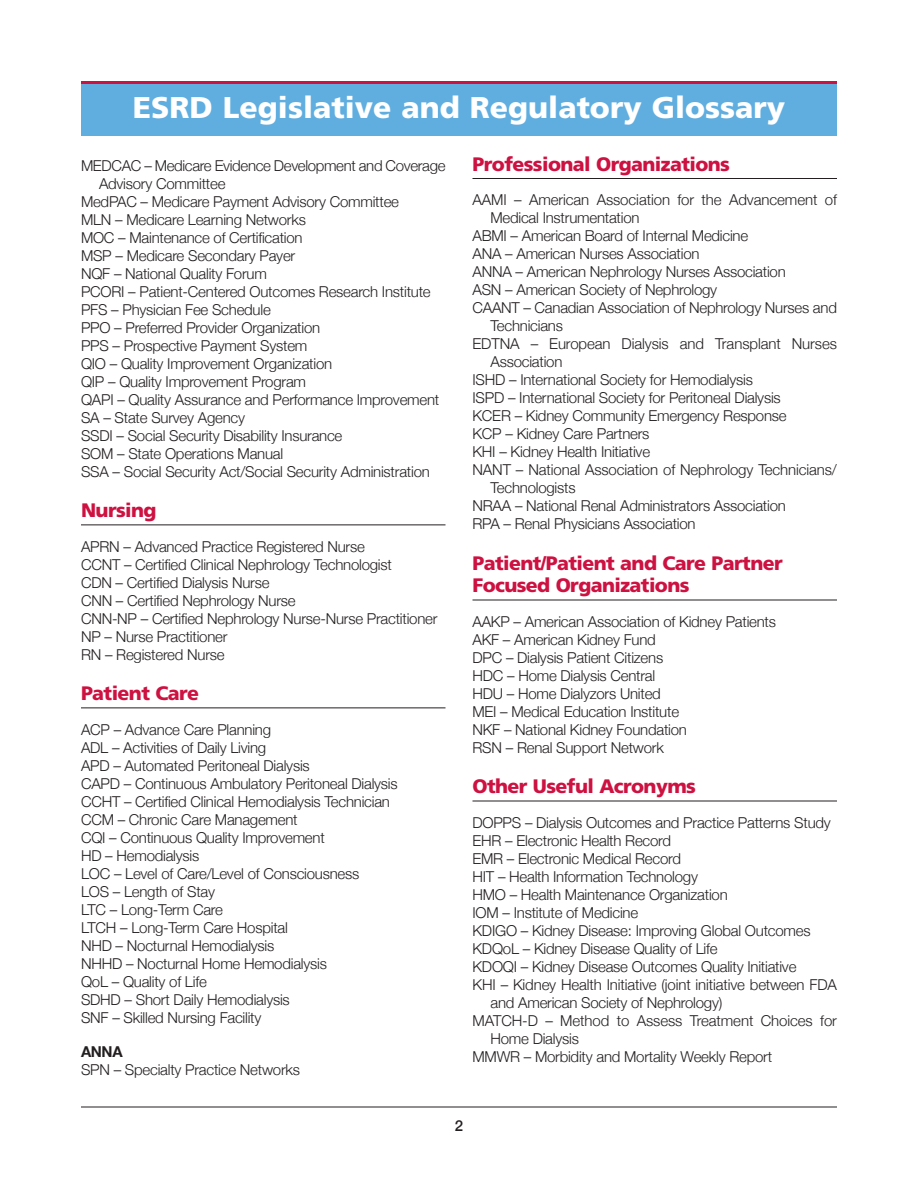
<style>
.page{position:relative;width:918px;height:1188px;background:#fff}
.page>*{position:absolute;margin:0;border:0;box-sizing:border-box;transform-origin:0 0}
.t1{font:900 30px "Frutiger";color:#fff}
.t2{font:900 19.5px/22.5px "Frutiger";letter-spacing:-.03em;color:#cd1141}
.t3{font:300 15px/18px "Helvetica Neue";letter-spacing:-.015em;color:#231f20}
.t4{font:700 15px "Helvetica Neue";color:#231f20}
.t5{font:500 15px "Helvetica Neue";color:#231f20}
</style>
<div class="page">
<div style="left:81px;top:81px;width:756px;height:54px;background:#60aee0"></div>
<hr style="left:81px;top:81px;width:756px;height:3px;background:#cd1141">
<hr style="left:81px;top:1107px;width:756px;height:1px;background:#231f20">
<hr style="left:81px;top:525px;width:365px;height:1px;background:#231f20">
<hr style="left:81px;top:708px;width:365px;height:1px;background:#231f20">
<hr style="left:472px;top:178px;width:365px;height:1px;background:#231f20">
<hr style="left:472px;top:600px;width:365px;height:1px;background:#231f20">
<hr style="left:472px;top:801px;width:365px;height:1px;background:#231f20">
<h1 class="t1" style="left:133px;top:95px;width:654px">ESRD Legislative and Regulatory Glossary</h1>
<p class="t3" style="left:81px;top:156px;width:366px">MEDCAC – Medicare Evidence Development and Coverage</p>
<p class="t3" style="left:99px;top:174px;width:128px">Advisory Committee</p>
<p class="t3" style="left:81px;top:192px;width:320px">MedPAC – Medicare Payment Advisory Committee</p>
<p class="t3" style="left:81px;top:210px;width:226px">MLN – Medicare Learning Networks</p>
<p class="t3" style="left:81px;top:228px;width:223px">MOC – Maintenance of Certification</p>
<p class="t3" style="left:81px;top:246px;width:216px">MSP – Medicare Secondary Payer</p>
<p class="t3" style="left:81px;top:264px;width:187px">NQF – National Quality Forum</p>
<p class="t3" style="left:81px;top:282px;width:351px">PCORI – Patient-Centered Outcomes Research Institute</p>
<p class="t3" style="left:81px;top:300px;width:191px">PFS – Physician Fee Schedule</p>
<p class="t3" style="left:81px;top:318px;width:241px">PPO – Preferred Provider Organization</p>
<p class="t3" style="left:81px;top:336px;width:228px">PPS – Prospective Payment System</p>
<p class="t3" style="left:81px;top:354px;width:253px">QIO – Quality Improvement Organization</p>
<p class="t3" style="left:81px;top:372px;width:227px">QIP – Quality Improvement Program</p>
<p class="t3" style="left:81px;top:390px;width:360px">QAPI – Quality Assurance and Performance Improvement</p>
<p class="t3" style="left:81px;top:408px;width:166px">SA – State Survey Agency</p>
<p class="t3" style="left:81px;top:426px;width:263px">SSDI – Social Security Disability Insurance</p>
<p class="t3" style="left:81px;top:444px;width:204px">SOM – State Operations Manual</p>
<p class="t3" style="left:81px;top:462px;width:350px">SSA – Social Security Act/Social Security Administration</p>
<h2 class="t2" style="left:81px;top:500px;width:77px">Nursing</h2>
<p class="t3" style="left:81px;top:537px;width:358px">APRN – Advanced Practice Registered Nurse<br>CCNT – Certified Clinical Nephrology Technologist<br>CDN – Certified Dialysis Nurse<br>CNN – Certified Nephrology Nurse<br>CNN-NP – Certified Nephrology Nurse-Nurse Practitioner NP – Nurse Practitioner<br>RN – Registered Nurse</p>
<h2 class="t2" style="left:81px;top:683px;width:120px">Patient Care</h2>
<p class="t3" style="left:81px;top:720px;width:318px">ACP – Advance Care Planning<br>ADL – Activities of Daily Living<br>APD – Automated Peritoneal Dialysis<br>CAPD – Continuous Ambulatory Peritoneal Dialysis<br>CCHT – Certified Clinical Hemodialysis Technician<br>CCM – Chronic Care Management<br>CQI – Continuous Quality Improvement<br>HD – Hemodialysis<br>LOC – Level of Care/Level of Consciousness<br>LOS – Length of Stay<br>LTC – Long-Term Care<br>LTCH – Long-Term Care Hospital<br>NHD – Nocturnal Hemodialysis<br>NHHD – Nocturnal Home Hemodialysis<br>QoL – Quality of Life<br>SDHD – Short Daily Hemodialysis<br>SNF – Skilled Nursing Facility</p>
<p class="t4" style="left:81px;top:1042px;width:43px">ANNA</p>
<p class="t3" style="left:81px;top:1060px;width:220px">SPN – Specialty Practice Networks</p>
<h2 class="t2" style="left:472px;top:154px;width:259px">Professional Organizations</h2>
<p class="t3" style="left:472px;top:190px;width:366px">AAMI – American Association for the Advancement of</p>
<p class="t3" style="left:490px;top:208px;width:151px">Medical Instrumentation</p>
<p class="t3" style="left:472px;top:226px;width:277px">ABMI – American Board of Internal Medicine</p>
<p class="t3" style="left:472px;top:244px;width:229px">ANA – American Nurses Association</p>
<p class="t3" style="left:472px;top:262px;width:315px">ANNA – American Nephrology Nurses Association</p>
<p class="t3" style="left:472px;top:280px;width:246px">ASN – American Society of Nephrology</p>
<p class="t3" style="left:472px;top:298px;width:366px">CAANT – Canadian Association of Nephrology Nurses and</p>
<p class="t3" style="left:490px;top:316px;width:74px">Technicians</p>
<p class="t3" style="left:472px;top:334px;width:366px">EDTNA – European Dialysis and Transplant Nurses</p>
<p class="t3" style="left:490px;top:352px;width:73px">Association</p>
<p class="t3" style="left:472px;top:370px;width:282px">ISHD – International Society for Hemodialysis</p>
<p class="t3" style="left:472px;top:388px;width:310px">ISPD – International Society for Peritoneal Dialysis</p>
<p class="t3" style="left:472px;top:406px;width:316px">KCER – Kidney Community Emergency Response</p>
<p class="t3" style="left:472px;top:424px;width:178px">KCP – Kidney Care Partners</p>
<p class="t3" style="left:472px;top:442px;width:179px">KHI – Kidney Health Initiative</p>
<p class="t3" style="left:472px;top:460px;width:366px">NANT – National Association of Nephrology Technicians/</p>
<p class="t3" style="left:490px;top:478px;width:87px">Technologists</p>
<p class="t3" style="left:472px;top:496px;width:315px">NRAA – National Renal Administrators Association</p>
<p class="t3" style="left:472px;top:514px;width:225px">RPA – Renal Physicians Association</p>
<h2 class="t2" style="left:472px;top:553px;width:312px">Patient/Patient and Care Partner<br>Focused Organizations</h2>
<p class="t3" style="left:472px;top:612px;width:305px">AAKP – American Association of Kidney Patients<br>AKF – American Kidney Fund<br>DPC – Dialysis Patient Citizens<br>HDC – Home Dialysis Central<br>HDU – Home Dialyzors United<br>MEI – Medical Education Institute<br>NKF – National Kidney Foundation<br>RSN – Renal Support Network</p>
<h2 class="t2" style="left:472px;top:777px;width:225px">Other Useful Acronyms</h2>
<p class="t3" style="left:472px;top:813px;width:360px">DOPPS – Dialysis Outcomes and Practice Patterns Study</p>
<p class="t3" style="left:472px;top:831px;width:200px">EHR – Electronic Health Record</p>
<p class="t3" style="left:472px;top:849px;width:210px">EMR – Electronic Medical Record</p>
<p class="t3" style="left:472px;top:867px;width:227px">HIT – Health Information Technology</p>
<p class="t3" style="left:472px;top:885px;width:257px">HMO – Health Maintenance Organization</p>
<p class="t3" style="left:472px;top:903px;width:167px">IOM – Institute of Medicine</p>
<p class="t3" style="left:472px;top:921px;width:340px">KDIGO – Kidney Disease: Improving Global Outcomes</p>
<p class="t3" style="left:472px;top:939px;width:247px">KDQoL – Kidney Disease Quality of Life</p>
<p class="t3" style="left:472px;top:957px;width:325px">KDOQI – Kidney Disease Outcomes Quality Initiative</p>
<p class="t3" style="left:472px;top:975px;width:366px">KHI – Kidney Health Initiative (joint initiative between FDA</p>
<p class="t3" style="left:490px;top:993px;width:233px">and American Society of Nephrology)</p>
<p class="t3" style="left:472px;top:1011px;width:366px">MATCH-D – Method to Assess Treatment Choices for</p>
<p class="t3" style="left:490px;top:1029px;width:90px">Home Dialysis</p>
<p class="t3" style="left:472px;top:1047px;width:301px">MMWR – Morbidity and Mortality Weekly Report</p>
<p class="t5" style="left:455px;top:1117px;width:10px">2</p>
</div>
